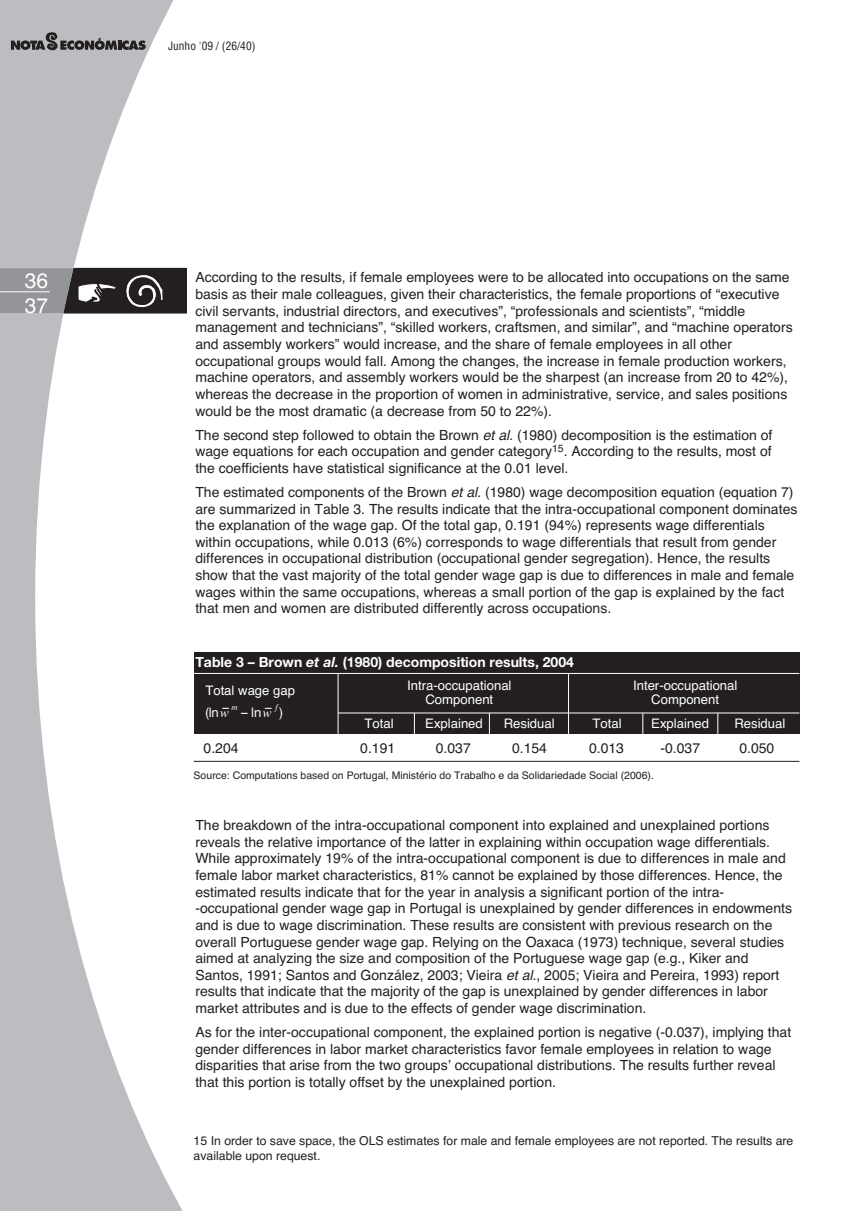
<style>
.page{position:relative;width:864px;height:1211px;background:#fff}
.page>*{position:absolute;margin:0;border:0;box-sizing:border-box;transform-origin:0 0}
.t1{font:21px/25.2px "Helvetica";color:#fff}
.t2{font:14px/16.6px "Helvetica";color:#231f20}
.t3{font:700 14px "Helvetica Neue";color:#fff}
.t4{font:13.12px "Helvetica";color:#fff}
.t5{font:13.12px "Helvetica Neue";color:#fff}
.t6{font:12.25px/14.9px "Helvetica";color:#231f20}
.t7{font:condensed 11.38px "Helvetica";color:#231f20}
.t8{font:10.5px "Helvetica";color:#231f20}
.s1{font-style:italic}
.s2{font-family:"Matematica 10"}
</style>
<div class="page">
<svg style="left:0;top:0;width:187px;height:1210px"></svg>
<svg style="left:11px;top:32px;width:135px;height:19px;background:#838284"></svg>
<svg style="left:0;top:268px;width:186px;height:45px;background:#5c5b5c"></svg>
<hr style="left:0;top:291px;width:50px;height:1px;background:#fff">
<hr style="left:193px;top:761px;width:606px;height:1px;background:#231f20">
<div style="left:193px;top:651px;width:606px;height:82px;background:#231f20"></div>
<hr style="left:193px;top:673px;width:606px;height:1px;background:#fff">
<hr style="left:568px;top:673px;width:1px;height:86px;background:#fff">
<hr style="left:337px;top:673px;width:1px;height:84px;background:#fff">
<hr style="left:338px;top:712px;width:461px;height:1px;background:#fff">
<svg style="left:414px;top:713px;width:1px;height:21px"></svg>
<svg style="left:489px;top:713px;width:1px;height:21px"></svg>
<svg style="left:642px;top:713px;width:1px;height:21px"></svg>
<svg style="left:717px;top:713px;width:1px;height:21px"></svg>
<h1 class="t1" style="left:25px;top:268px;width:25px">36<br>37</h1>
<p class="t7" style="left:168px;top:39px;width:89px">Junho '09 / (26/40)</p>
<p class="t2" style="left:195px;top:269px;width:598px">According to the results, if female employees were to be allocated into occupations on the same basis as their male colleagues, given their characteristics, the female proportions of “executive civil servants, industrial directors, and executives”, “professionals and scientists”, “middle management and technicians”, “skilled workers, craftsmen, and similar”, and “machine operators and assembly workers” would increase, and the share of female employees in all other occupational groups would fall. Among the changes, the increase in female production workers, machine operators, and assembly workers would be the sharpest (an increase from 20 to 42%), whereas the decrease in the proportion of women in administrative, service, and sales positions would be the most dramatic (a decrease from 50 to 22%).</p>
<p class="t2" style="left:195px;top:426px;width:578px;text-align:justify">The second step followed to obtain the Brown <span class="s1">etal.</span>(1980) decomposition is the estimation of wage equations for each occupation and gender category<sup>15</sup>. According to the results, most of the coefficients have statistical significance at the 0.01 level.</p>
<p class="t2" style="left:195px;top:484px;width:603px">The estimated components of the Brown <span class="s1">etal.</span>(1980) wage decomposition equation (equation 7) are summarized in Table 3. The results indicate that the intra-occupational component dominates the explanation of the wage gap. Of the total gap, 0.191 (94%) represents wage differentials within occupations, while 0.013 (6%) corresponds to wage differentials that result from gender differences in occupational distribution (occupational gender segregation). Hence, the results show that the vast majority of the total gender wage gap is due to differences in male and female wages within the same occupations, whereas a small portion of the gap is explained by the fact that men and women are distributed differently across occupations.</p>
<p class="t3" style="left:195px;top:653px;width:380px">Table 3 – Brown <span class="s1">et al.</span> (1980) decomposition results, 2004</p>
<p class="t4" style="left:205px;top:683px;width:91px">Total wage gap</p>
<p class="t4" style="left:407px;top:677px;width:106px">Intra-occupational</p>
<p class="t4" style="left:632px;top:677px;width:106px">Inter-occupational</p>
<p class="t4" style="left:425px;top:692px;width:69px">Component</p>
<p class="t4" style="left:651px;top:692px;width:69px">Component</p>
<p class="t5" style="left:205px;top:704px;width:79px">(ln<span class="s2">w</span>– <sup>m</sup> – ln<span class="s2">w</span>– <sup>f</sup>)</p>
<p class="t4" style="left:364px;top:715px;width:31px">Total</p>
<p class="t4" style="left:425px;top:715px;width:59px">Explained</p>
<p class="t4" style="left:503px;top:715px;width:53px">Residual</p>
<p class="t4" style="left:592px;top:715px;width:31px">Total</p>
<p class="t4" style="left:651px;top:715px;width:59px">Explained</p>
<p class="t4" style="left:734px;top:715px;width:53px">Residual</p>
<p class="t2" style="left:203px;top:740px;width:37px">0.204</p>
<p class="t2" style="left:360px;top:740px;width:37px">0.191</p>
<p class="t2" style="left:435px;top:740px;width:37px">0.037</p>
<p class="t2" style="left:512px;top:740px;width:37px">0.154</p>
<p class="t2" style="left:588px;top:740px;width:37px">0.013</p>
<p class="t2" style="left:660px;top:740px;width:41px">-0.037</p>
<p class="t2" style="left:739px;top:740px;width:37px">0.050</p>
<p class="t8" style="left:193px;top:769px;width:461px">Source: Computations based on Portugal, Ministério do Trabalho e da Solidariedade Social (2006).</p>
<p class="t2" style="left:195px;top:817px;width:598px">The breakdown of the intra-occupational component into explained and unexplained portions reveals the relative importance of the latter in explaining within occupation wage differentials.<br>While approximately 19% of the intra-occupational component is due to differences in male and female labor market characteristics, 81% cannot be explained by those differences. Hence, the estimated results indicate that for the year in analysis a significant portion of the intra--occupational gender wage gap in Portugal is unexplained by gender differences in endowments and is due to wage discrimination. These results are consistent with previous research on the overall Portuguese gender wage gap. Relying on the Oaxaca (1973) technique, several studies aimed at analyzing the size and composition of the Portuguese wage gap (e.g., Kiker and Santos, 1991; Santos and González, 2003; Vieira <span class="s1">etal.</span>, 2005; Vieira and Pereira, 1993) report results that indicate that the majority of the gap is unexplained by gender differences in labor market attributes and is due to the effects of gender wage discrimination.</p>
<p class="t2" style="left:195px;top:1023px;width:597px">As for the inter-occupational component, the explained portion is negative (-0.037), implying that gender differences in labor market characteristics favor female employees in relation to wage disparities that arise from the two groups’ occupational distributions. The results further reveal that this portion is totally offset by the unexplained portion.</p>
<p class="t6" style="left:193px;top:1133px;width:601px">15 In order to save space, the OLS estimates for male and female employees are not reported. The results are available upon request.</p>
</div>
